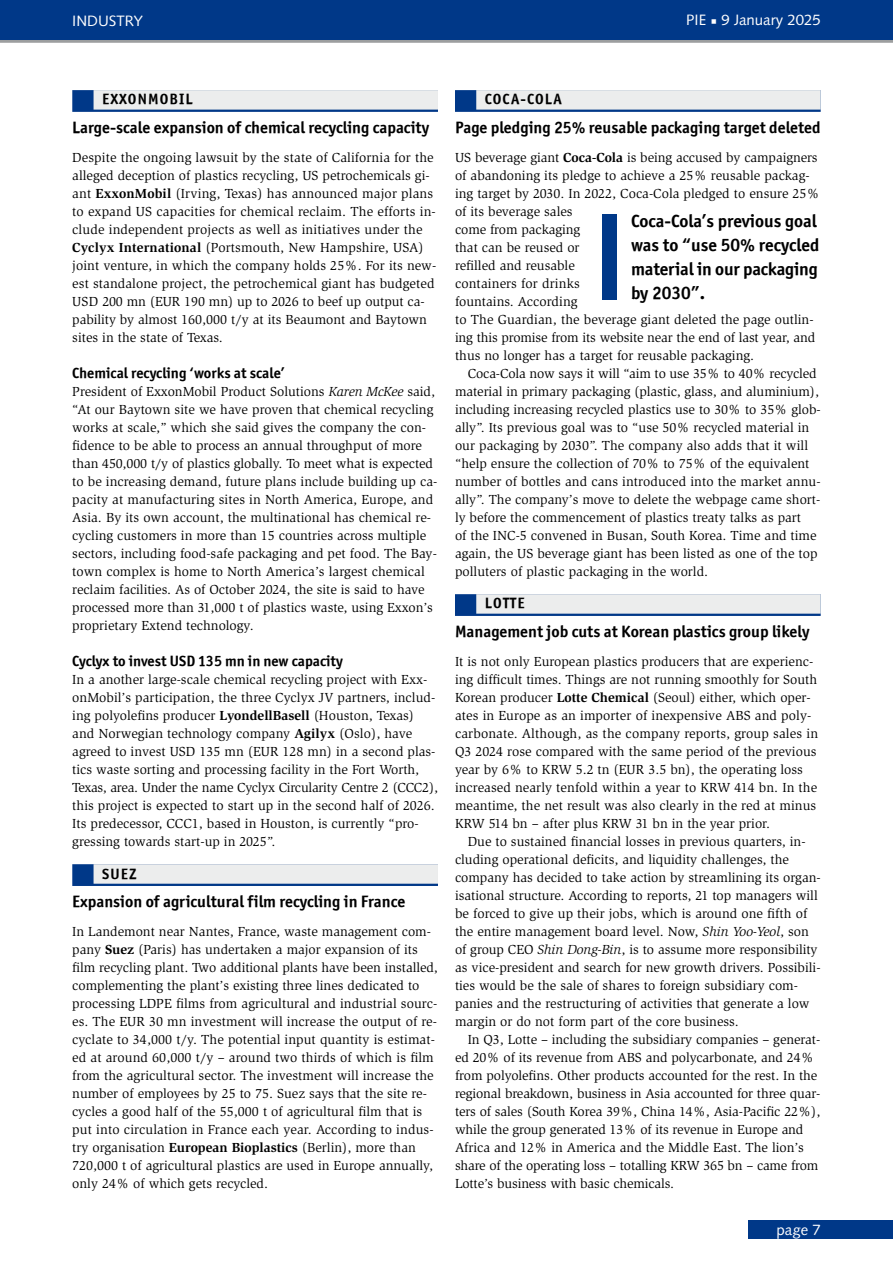
<style>
.page{position:relative;width:893px;height:1263px;background:#fff}
.page>*{position:absolute;margin:0;border:0;box-sizing:border-box;transform-origin:0 0}
.t1{font:18px/24px "Officina Sans ITCTT Bold";color:#000}
.t2{font:16.5px "Officina Sans ITCTT Bold";color:#000}
.t3{font:15px "Officina Sans ITCTT Bold";color:#000}
.t4{font:15px "Syntax LT Std";color:#fff}
.t5{font:15px "Officina Sans ITCTT Bold";letter-spacing:.075em;color:#000}
.t6{font:13.5px/18px "Slimbach Std";color:#000}
.s1{font-weight:700}
.s2{font-style:italic}
</style>
<div class="page">
<svg style="left:0;top:39px;width:893px;height:4px;background:#7a899e"></svg>
<div style="left:0;top:0;width:893px;height:39px;background:#003888"></div>
<div style="left:748px;top:1220px;width:145px;height:19px;background:#003888"></div>
<div style="left:602px;top:214px;width:15px;height:86px;background:#003888"></div>
<div style="left:72px;top:90px;width:366px;height:22px;background:#003888"></div>
<div style="left:94px;top:90px;width:344px;height:20px;background:#eceded"></div>
<div style="left:72px;top:864px;width:366px;height:22px;background:#003888"></div>
<div style="left:94px;top:864px;width:344px;height:20px;background:#eceded"></div>
<div style="left:455px;top:90px;width:366px;height:22px;background:#003888"></div>
<div style="left:476px;top:90px;width:345px;height:20px;background:#eceded"></div>
<div style="left:455px;top:594px;width:366px;height:22px;background:#003888"></div>
<div style="left:476px;top:594px;width:345px;height:20px;background:#eceded"></div>
<p class="t4" style="left:72px;top:12px;width:72px">INDUSTRY</p>
<p class="t4" style="left:686px;top:11px;width:136px">PIE ▪ 9 January 2025</p>
<p class="t5" style="left:102px;top:90px;width:92px">EXXONMOBIL</p>
<p class="t2" style="left:72px;top:117px;width:358px">Large-scale expansion of chemical recycling capacity</p>
<p class="t6" style="left:72px;top:149px;width:366px">Despite the ongoing lawsuit by the state of California for the alleged deception of plastics recycling, US petrochemicals gi&shy;ant <span class="s1">ExxonMobil</span> (Irving, Texas) has announced major plans to expand US capacities for chemical reclaim. The efforts in&shy;clude independent projects as well as initiatives under the <span class="s1">Cyclyx International</span> (Portsmouth, New Hampshire, USA) joint venture, in which the company holds 25%. For its new&shy;est standalone project, the petrochemical giant has budgeted USD 200 mn (EUR 190 mn) up to 2026 to beef up output ca&shy;pability by almost 160,000 t/y at its Beaumont and Baytown sites in the state of Texas.</p>
<p class="t3" style="left:72px;top:364px;width:214px">Chemical recycling ‘works at scale’</p>
<p class="t6" style="left:72px;top:383px;width:367px">President of ExxonMobil Product Solutions <span class="s2">Karen McKee</span> said, “At our Baytown site we have proven that chemical recycling works at scale,” which she said gives the company the con&shy;fidence to be able to process an annual throughput of more than 450,000 t/y of plastics globally. To meet what is expected to be increasing demand, future plans include building up ca&shy;pacity at manufacturing sites in North America, Europe, and Asia. By its own account, the multinational has chemical re&shy;cycling customers in more than 15 countries across multiple sectors, including food-safe packaging and pet food. The Bay&shy;town complex is home to North America’s largest chemical reclaim facilities. As of October 2024, the site is said to have processed more than 31,000 t of plastics waste, using Exxon’s proprietary Extend technology.</p>
<p class="t3" style="left:72px;top:652px;width:272px">Cyclyx to invest USD 135 mn in new capacity</p>
<p class="t6" style="left:72px;top:671px;width:367px">In a another large-scale chemical recycling project with Exx&shy;onMobil’s participation, the three Cyclyx JV partners, includ&shy;ing polyolefins producer <span class="s1">LyondellBasell</span> (Houston, Texas) and Norwegian technology company <span class="s1">Agilyx</span> (Oslo), have agreed to invest USD 135 mn (EUR 128 mn) in a second plas&shy;tics waste sorting and processing facility in the Fort Worth, Texas, area. Under the name Cyclyx Circularity Centre 2 (CCC2), this project is expected to start up in the second half of 2026.<br>Its predecessor, CCC1, based in Houston, is currently “pro&shy;gressing towards start-up in 2025”.</p>
<p class="t3" style="left:102px;top:864px;width:36px">SUEZ</p>
<p class="t2" style="left:72px;top:891px;width:335px">Expansion of agricultural film recycling in France</p>
<p class="t6" style="left:72px;top:923px;width:367px">In Landemont near Nantes, France, waste management com&shy;pany <span class="s1">Suez</span> (Paris) has undertaken a major expansion of its film recycling plant. Two additional plants have been installed, complementing the plant’s existing three lines dedicated to processing LDPE films from agricultural and industrial sourc&shy;es. The EUR 30 mn investment will increase the output of re&shy;cyclate to 34,000 t/y. The potential input quantity is estimat&shy;ed at around 60,000 t/y – around two thirds of which is film from the agricultural sector. The investment will increase the number of employees by 25 to 75. Suez says that the site re&shy;cycles a good half of the 55,000 t of agricultural film that is put into circulation in France each year. According to indus&shy;try organisation <span class="s1">European Bioplastics</span> (Berlin), more than 720,000 t of agricultural plastics are used in Europe annually, only 24% of which gets recycled.</p>
<p class="t5" style="left:485px;top:90px;width:79px">COCA-COLA</p>
<p class="t2" style="left:455px;top:117px;width:367px">Page pledging 25% reusable packaging target deleted</p>
<p class="t6" style="left:455px;top:149px;width:366px">US beverage giant <span class="s1">Coca-Cola</span> is being accused by campaigners of abandoning its pledge to achieve a 25% reusable packag&shy;ing target by 2030. In 2022, Coca-Cola pledged to ensure 25% of its beverage sales<br>come from packaging<br>that can be reused or<br>refilled and reusable<br>containers for drinks<br>fountains. According<br>to The Guardian, the beverage giant deleted the page outlin&shy;ing this promise from its website near the end of last year, and thus no longer has a target for reusable packaging.</p>
<p class="t6" style="left:455px;top:365px;width:367px;text-indent:13px">Coca-Cola now says it will “aim to use 35% to 40% recycled material in primary packaging (plastic, glass, and aluminium), including increasing recycled plastics use to 30% to 35% glob&shy;ally”. Its previous goal was to “use 50% recycled material in our packaging by 2030”. The company also adds that it will “help ensure the collection of 70% to 75% of the equivalent number of bottles and cans introduced into the market annu&shy;ally”. The company’s move to delete the webpage came short&shy;ly before the commencement of plastics treaty talks as part<br>of the INC-5 convened in Busan, South Korea. Time and time again, the US beverage giant has been listed as one of the top polluters of plastic packaging in the world.</p>
<p class="t3" style="left:485px;top:594px;width:41px">LOTTE</p>
<p class="t2" style="left:455px;top:621px;width:356px">Management job cuts at Korean plastics group likely</p>
<p class="t6" style="left:455px;top:653px;width:365px">It is not only European plastics producers that are experienc&shy;ing difficult times. Things are not running smoothly for South Korean producer <span class="s1">Lotte Chemical</span> (Seoul) either, which oper&shy;ates in Europe as an importer of inexpensive ABS and poly&shy;carbonate. Although, as the company reports, group sales in Q3 2024 rose compared with the same period of the previous year by 6% to KRW 5.2 tn (EUR 3.5 bn), the operating loss increased nearly tenfold within a year to KRW 414 bn. In the meantime, the net result was also clearly in the red at minus KRW 514 bn – after plus KRW 31 bn in the year prior.</p>
<p class="t6" style="left:455px;top:833px;width:367px;text-indent:13px">Due to sustained financial losses in previous quarters, in&shy;cluding operational deficits, and liquidity challenges, the company has decided to take action by streamlining its organ&shy;isational structure. According to reports, 21 top managers will be forced to give up their jobs, which is around one fifth of the entire management board level. Now, <span class="s2">Shin Yoo-Yeol</span>, son of group CEO <span class="s2">Shin Dong-Bin</span>, is to assume more responsibility as vice-president and search for new growth drivers. Possibili&shy;ties would be the sale of shares to foreign subsidiary com&shy;panies and the restructuring of activities that generate a low margin or do not form part of the core business.</p>
<p class="t6" style="left:455px;top:1030px;width:367px;text-indent:13px">In Q3, Lotte – including the subsidiary companies – generat&shy;ed 20% of its revenue from ABS and polycarbonate, and 24% from polyolefins. Other products accounted for the rest. In the regional breakdown, business in Asia accounted for three quar&shy;ters of sales (South Korea 39%, China 14%, Asia-Pacific 22%), while the group generated 13% of its revenue in Europe and Africa and 12% in America and the Middle East. The lion’s share of the operating loss – totalling KRW 365 bn – came from Lotte’s business with basic chemicals.</p>
<h1 class="t1" style="left:631px;top:209px;width:190px">Coca-Cola’s previous goal was to “use 50% recycled material in our packaging by 2030”.</h1>
<p class="t4" style="left:776px;top:1220px;width:46px">page 7</p>
</div>
